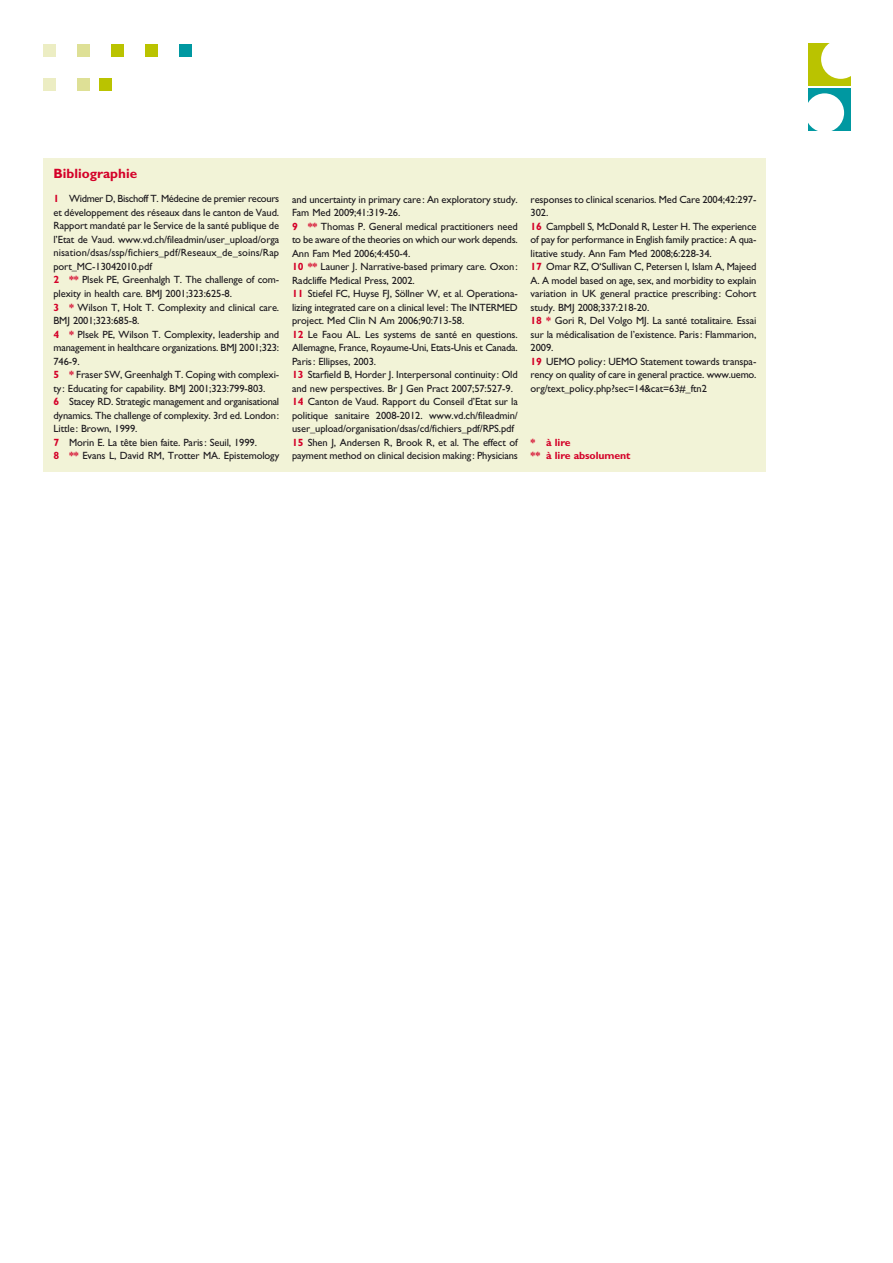
<style>
.page{position:relative;width:893px;height:1263px;background:#fff}
.page>*{position:absolute;margin:0;border:0;box-sizing:border-box;transform-origin:0 0}
.t1{font:700 13.5px "Gill Sans";color:#d40028}
.t2{font:10.5px/13.5px "Gill Sans";letter-spacing:-.01em;color:#1a171c}
.t3{font:700 10.5px/13.5px "Gill Sans";letter-spacing:-.01em;color:#d40028}
.s1{font-weight:700;color:#d40028}
</style>
<div class="page">
<svg style="left:839px;top:88px;width:12px;height:1px"></svg>
<div style="left:180px;top:44px;width:12px;height:12px;background:#0098a1"></div>
<div style="left:146px;top:44px;width:12px;height:12px;background:#bac300"></div>
<div style="left:111px;top:44px;width:13px;height:12px;background:#bac300"></div>
<div style="left:77px;top:44px;width:13px;height:12px;background:#dee096"></div>
<div style="left:43px;top:44px;width:13px;height:12px;background:#ecedc3"></div>
<div style="left:99px;top:78px;width:13px;height:12px;background:#bac300"></div>
<div style="left:77px;top:78px;width:13px;height:12px;background:#dee096"></div>
<div style="left:43px;top:78px;width:13px;height:12px;background:#ecedc3"></div>
<div style="left:808px;top:44px;width:43px;height:42px;background:#bac300"></div>
<div style="left:821px;top:40px;width:39px;height:39px;background:#fff;border-radius:50%"></div>
<div style="left:808px;top:89px;width:43px;height:42px;background:#0098a1"></div>
<div style="left:805px;top:93px;width:39px;height:39px;background:#fff;border-radius:50%"></div>
<div style="left:43px;top:158px;width:723px;height:314px;background:#f2f3d7"></div>
<p class="t1" style="left:53px;top:165px;width:85px">Bibliographie</p>
<p class="t2" style="left:53px;top:192px;width:227px"><span class="s1">1</span> Widmer D, Bischoff T. Médecine de premier recours et développement des réseaux dans le canton de Vaud.<br>Rapport mandaté par le Service de la santé publique de l’Etat de Vaud. www.vd.ch/fileadmin/user_upload/orga nisation/dsas/ssp/fichiers_pdf/Reseaux_de_soins/Rap port_MC-13042010.pdf<br><span class="s1">2 **</span> Plsek PE, Greenhalgh T. The challenge of com&shy;plexity in health care. BMJ 2001;323:625-8.<br><span class="s1">3 *</span> Wilson T, Holt T. Complexity and clinical care.<br>BMJ 2001;323:685-8.<br><span class="s1">4 *</span> Plsek PE, Wilson T. Complexity, leadership and management in healthcare organizations. BMJ 2001;323:<br>746-9.<br><span class="s1">5 *</span> Fraser SW, Greenhalgh T. Coping with complexi&shy;ty: Educating for capability. BMJ 2001;323:799-803.<br><span class="s1">6</span> Stacey RD. Strategic management and organisational dynamics. The challenge of complexity. 3rd ed. London:<br>Little: Brown, 1999.<br><span class="s1">7</span> Morin E. La tête bien faite. Paris: Seuil, 1999.<br><span class="s1">8 **</span> Evans L, David RM, Trotter MA. Epistemology</p>
<p class="t2" style="left:292px;top:192px;width:227px">and uncertainty in primary care: An exploratory study.<br>Fam Med 2009;41:319-26.<br><span class="s1">9 **</span> Thomas P. General medical practitioners need to be aware of the theories on which our work depends.<br>Ann Fam Med 2006;4:450-4.<br><span class="s1">10 **</span> Launer J. Narrative-based primary care. Oxon:<br>Radcliffe Medical Press, 2002.<br><span class="s1">11</span> Stiefel FC, Huyse FJ, Söllner W, et al. Operationa&shy;lizing integrated care on a clinical level: The INTERMED project. Med Clin N Am 2006;90:713-58.<br><span class="s1">12</span> Le Faou AL. Les systems de santé en questions.<br>Allemagne, France, Royaume-Uni, Etats-Unis et Canada.<br>Paris: Ellipses, 2003.<br><span class="s1">13</span> Starfield B, Horder J. Interpersonal continuity: Old and new perspectives. Br J Gen Pract 2007;57:527-9.<br><span class="s1">14</span> Canton de Vaud. Rapport du Conseil d’Etat sur la politique sanitaire 2008-2012. www.vd.ch/fileadmin/ user_upload/organisation/dsas/cd/fichiers_pdf/RPS.pdf <span class="s1">15</span> Shen J, Andersen R, Brook R, et al. The effect of payment method on clinical decision making: Physicians</p>
<p class="t2" style="left:531px;top:192px;width:227px">responses to clinical scenarios. Med Care 2004;42:297- 302.<br><span class="s1">16</span> Campbell S, McDonald R, Lester H. The experience of pay for performance in English family practice: A qua&shy;litative study. Ann Fam Med 2008;6:228-34.<br><span class="s1">17</span> Omar RZ, O‘Sullivan C, Petersen I, Islam A, Majeed A. A model based on age, sex, and morbidity to explain variation in UK general practice prescribing: Cohort study. BMJ 2008;337:218-20.<br><span class="s1">18 *</span> Gori R, Del Volgo MJ. La santé totalitaire. Essai sur la médicalisation de l’existence. Paris: Flammarion, 2009.<br><span class="s1">19</span> UEMO policy: UEMO Statement towards transpa&shy;rency on quality of care in general practice. www.uemo. org/text_policy.php?sec=14&amp;cat=63#_ftn2</p>
<p class="t3" style="left:531px;top:435px;width:101px">* à lire<br>** à lire absolument</p>
</div>
